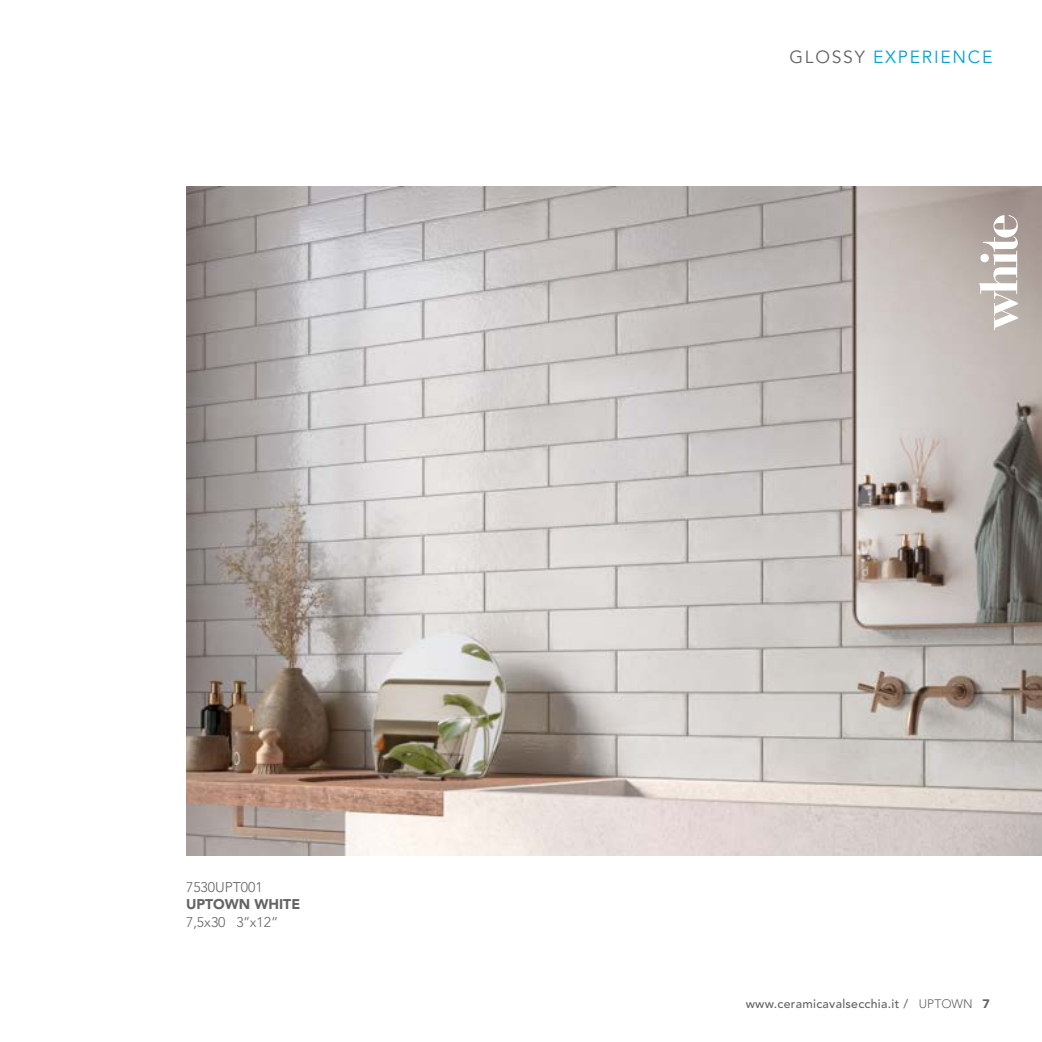
<style>
.page{position:relative;width:1042px;height:1042px;background:#fff}
.page>*{position:absolute;margin:0;border:0;box-sizing:border-box;transform-origin:0 0}
.t1{font:700 52.5px "Bauer Bodoni Std";letter-spacing:-.075em;color:#fff}
.t2{font:17.5px "Avenir LT Std";letter-spacing:.1em;color:#00a4d4}
.t3{font:300 14px "Avenir LT Std";color:#646363}
.t4{font:900 14px "Avenir LT Std";color:#646363}
.t5{font:500 12.25px "Avenir LT Std";letter-spacing:.025em;color:#646363}
.s1{color:#646363}
.s2{font-weight:300}
.s3{font-weight:900}
</style>
<div class="page">
<img style="left:186px;top:186px;width:856px;height:670px">
<p class="t3" style="left:186px;top:879px;width:78px">7530UPT001</p>
<p class="t4" style="left:186px;top:896px;width:116px">UPTOWN WHITE</p>
<p class="t3" style="left:186px;top:914px;width:94px">7,5x30 3’’x12”</p>
<h2 class="t2" style="left:789px;top:47px;width:204px"><span class="s1">GLOSSY</span> EXPERIENCE</h2>
<h1 class="t1" style="left:967px;top:331px;width:119px;rotate:-90deg">white</h1>
<p class="t5" style="left:745px;top:996px;width:246px">www.ceramicavalsecchia.it / <span class="s2">UPTOWN</span> <span class="s3">7</span></p>
</div>
